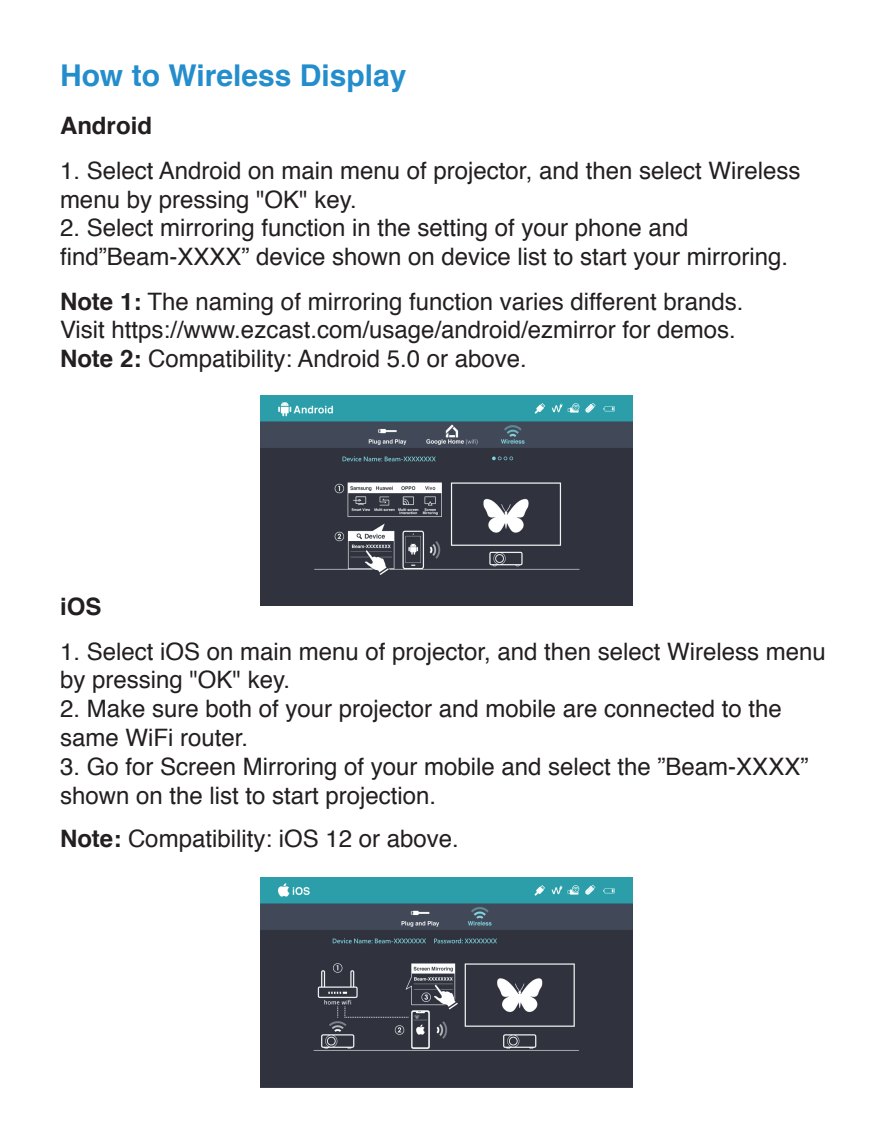
<style>
.page{position:relative;width:893px;height:1132px;background:#fff}
.page>*{position:absolute;margin:0;border:0;box-sizing:border-box;transform-origin:0 0}
.t1{font:700 30px "Helvetica";color:#248dcc}
.t2{font:24px/28.8px "Helvetica";color:#231f20}
.t3{font:700 24px "Helvetica";color:#231f20}
.s1{font-weight:700}
</style>
<div class="page">
<img style="left:261px;top:396px;width:371px;height:209px">
<img style="left:261px;top:877px;width:371px;height:209px">
<p class="t1" style="left:60px;top:51px;width:348px">How to Wireless Display</p>
<p class="t3" style="left:60px;top:106px;width:93px">Android</p>
<p class="t2" style="left:60px;top:157px;width:742px">1. Select Android on main menu of projector, and then select Wireless menu by pressing "OK" key.</p>
<p class="t2" style="left:60px;top:214px;width:730px">2. Select mirroring function in the setting of your phone and find”Beam-XXXX” device shown on device list to start your mirroring.</p>
<p class="t2" style="left:60px;top:287px;width:685px"><span class="s1">Note 1:</span> The naming of mirroring function varies different brands.<br>Visit https://www.ezcast.com/usage/android/ezmirror for demos.<br><span class="s1">Note 2:</span> Compatibility: Android 5.0 or above.</p>
<p class="t3" style="left:60px;top:586px;width:43px">iOS</p>
<p class="t2" style="left:60px;top:637px;width:767px">1. Select iOS on main menu of projector, and then select Wireless menu by pressing "OK" key.</p>
<p class="t2" style="left:60px;top:695px;width:723px">2. Make sure both of your projector and mobile are connected to the same WiFi router.</p>
<p class="t2" style="left:60px;top:752px;width:750px">3. Go for Screen Mirroring of your mobile and select the ”Beam-XXXX” shown on the list to start projection.</p>
<p class="t2" style="left:60px;top:824px;width:400px"><span class="s1">Note:</span> Compatibility: iOS 12 or above.</p>
</div>
